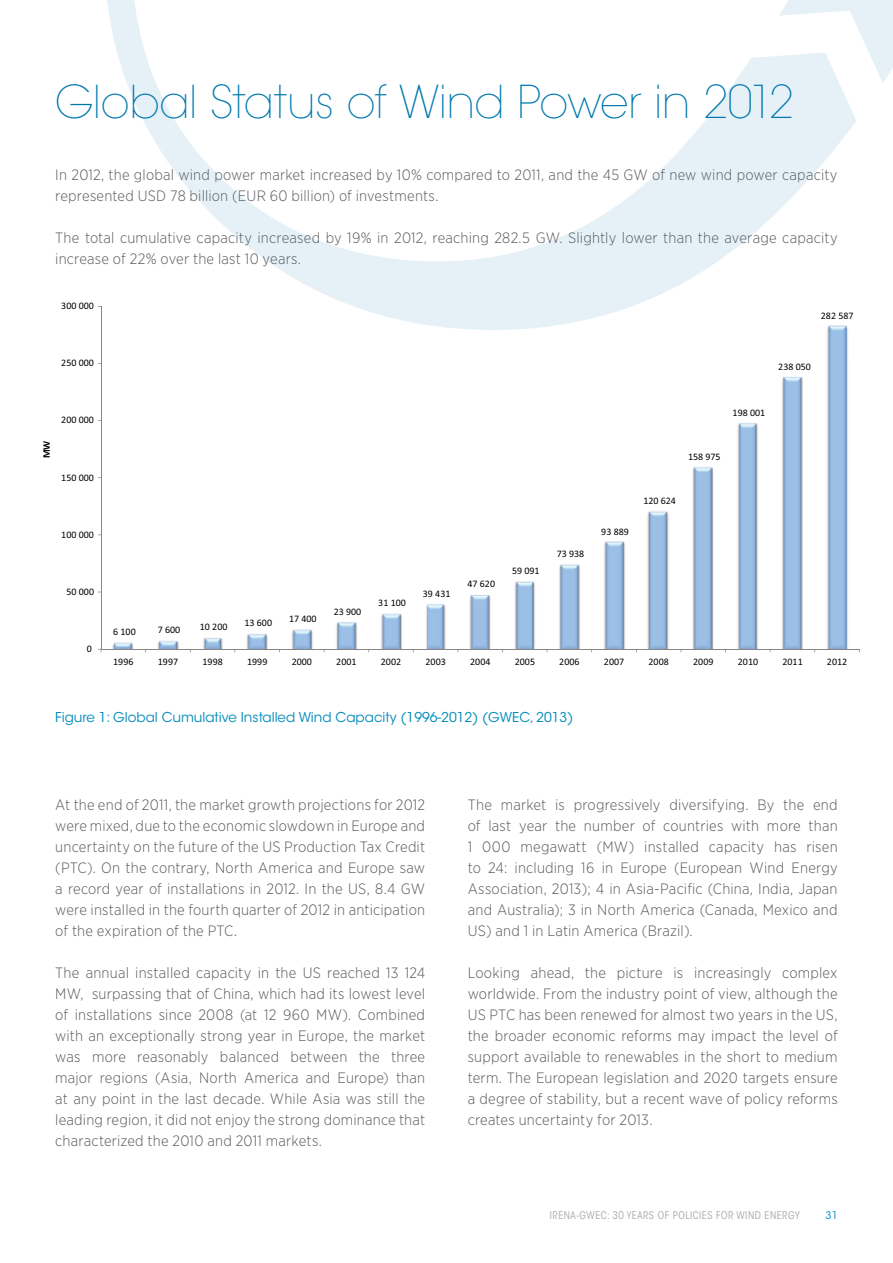
<style>
.page{position:relative;width:893px;height:1263px;background:#fff}
.page>*{position:absolute;margin:0;border:0;box-sizing:border-box;transform-origin:0 0}
.t1{font:200 45px "ITC Avant Garde Std";letter-spacing:-.015em;color:#0078ae}
.t2{font:300 15px/21px "Gotham Narrow";letter-spacing:.015em;color:#58595b;text-align:justify}
.t3{font:13.5px "ITC Avant Garde Std";color:#008abb}
.t4{font:condensed 10.5px "ITC Avant Garde Std";letter-spacing:.05em;color:#a7a9ac}
.t5{font:10.5px "ITC Avant Garde Std";color:#008abb}
.t6{font:10.05px "Calibri";color:#010101}
.t7{font:700 10.05px "Calibri";color:#010101}
</style>
<div class="page">
<img style="left:846px;top:330px;width:2px;height:30px">
<img style="left:846px;top:360px;width:2px;height:289px">
<img style="left:114px;top:330px;width:732px;height:319px">
<hr style="left:101px;top:306px;width:1px;height:343px;background:#868686">
<hr style="left:101px;top:649px;width:758px;height:1px;background:#868686">
<svg style="left:107px;top:0;width:786px;height:330px"></svg>
<h1 class="t1" style="left:55px;top:76px;width:740px">Global Status of Wind Power in 2012</h1>
<p class="t2" style="left:55px;top:164px;width:784px">In 2012, the global wind power market increased by 10% compared to 2011, and the 45 GW of new wind power capacity represented USD 78 billion (EUR 60 billion) of investments.</p>
<p class="t2" style="left:55px;top:227px;width:784px">The total cumulative capacity increased by 19% in 2012, reaching 282.5 GW. Slightly lower than the average capacity increase of 22% over the last 10 years.</p>
<p class="t6" style="left:61px;top:300px;width:34px">300 000</p>
<p class="t6" style="left:61px;top:357px;width:34px">250 000</p>
<p class="t7" style="left:40px;top:458px;width:19px;rotate:-90deg">MW</p>
<p class="t6" style="left:61px;top:414px;width:34px">200 000</p>
<p class="t6" style="left:61px;top:471px;width:34px">150 000</p>
<p class="t6" style="left:61px;top:528px;width:34px">100 000</p>
<p class="t6" style="left:66px;top:585px;width:29px">50 000</p>
<p class="t6" style="left:87px;top:642px;width:7px">0</p>
<p class="t6" style="left:113px;top:625px;width:24px">6 100</p>
<p class="t6" style="left:158px;top:624px;width:24px">7 600</p>
<p class="t6" style="left:200px;top:621px;width:29px">10 200</p>
<p class="t6" style="left:244px;top:617px;width:29px">13 600</p>
<p class="t6" style="left:289px;top:612px;width:29px">17 400</p>
<p class="t6" style="left:334px;top:605px;width:29px">23 900</p>
<p class="t6" style="left:378px;top:597px;width:29px">31 100</p>
<p class="t6" style="left:423px;top:587px;width:29px">39 431</p>
<p class="t6" style="left:467px;top:578px;width:29px">47 620</p>
<p class="t6" style="left:512px;top:565px;width:29px">59 091</p>
<p class="t6" style="left:557px;top:548px;width:29px">73 938</p>
<p class="t6" style="left:821px;top:309px;width:34px">282 587</p>
<p class="t6" style="left:601px;top:525px;width:29px">93 889</p>
<p class="t6" style="left:778px;top:360px;width:34px">238 050</p>
<p class="t6" style="left:733px;top:406px;width:34px">198 001</p>
<p class="t6" style="left:688px;top:451px;width:34px">158 975</p>
<p class="t6" style="left:643px;top:494px;width:34px">120 624</p>
<p class="t6" style="left:113px;top:655px;width:22px">1996</p>
<p class="t6" style="left:158px;top:655px;width:22px">1997</p>
<p class="t6" style="left:202px;top:655px;width:22px">1998</p>
<p class="t6" style="left:247px;top:655px;width:22px">1999</p>
<p class="t6" style="left:292px;top:655px;width:22px">2000</p>
<p class="t6" style="left:336px;top:655px;width:22px">2001</p>
<p class="t6" style="left:381px;top:655px;width:22px">2002</p>
<p class="t6" style="left:425px;top:655px;width:22px">2003</p>
<p class="t6" style="left:470px;top:655px;width:22px">2004</p>
<p class="t6" style="left:515px;top:655px;width:22px">2005</p>
<p class="t6" style="left:559px;top:655px;width:22px">2006</p>
<p class="t6" style="left:604px;top:655px;width:22px">2007</p>
<p class="t6" style="left:648px;top:655px;width:22px">2008</p>
<p class="t6" style="left:693px;top:655px;width:22px">2009</p>
<p class="t6" style="left:738px;top:655px;width:22px">2010</p>
<p class="t6" style="left:782px;top:655px;width:22px">2011</p>
<p class="t6" style="left:827px;top:655px;width:22px">2012</p>
<p class="t3" style="left:55px;top:709px;width:520px">Figure 1: Global Cumulative Installed Wind Capacity (1996-2012) (GWEC, 2013)</p>
<p class="t2" style="left:55px;top:794px;width:371px">At the end of 2011, the market growth projections for 2012 were mixed, due to the economic slowdown in Europe and uncertainty on the future of the US Production Tax Credit (PTC). On the contrary, North America and Europe saw a record year of installations in 2012. In the US, 8.4 GW were installed in the fourth quarter of 2012 in anticipation of the expiration of the PTC.</p>
<p class="t2" style="left:55px;top:962px;width:371px">The annual installed capacity in the US reached 13 124<br>MW, surpassing that of China, which had its lowest level of installations since 2008 (at 12 960 MW). Combined with an exceptionally strong year in Europe, the market was more reasonably balanced between the three major regions (Asia, North America and Europe) than at any point in the last decade. While Asia was still the leading region, it did not enjoy the strong dominance that characterized the 2010 and 2011 markets.</p>
<p class="t2" style="left:468px;top:794px;width:371px">The market is progressively diversifying. By the end of last year the number of countries with more than 1 000 megawatt (MW) installed capacity has risen to 24: including 16 in Europe (European Wind Energy Association, 2013); 4 in Asia-Pacific (China, India, Japan and Australia); 3 in North America (Canada, Mexico and US) and 1 in Latin America (Brazil).</p>
<p class="t2" style="left:468px;top:962px;width:371px">Looking ahead, the picture is increasingly complex worldwide. From the industry point of view, although the US PTC has been renewed for almost two years in the US, the broader economic reforms may impact the level of support available to renewables in the short to medium term. The European legislation and 2020 targets ensure a degree of stability, but a recent wave of policy reforms creates uncertainty for 2013.</p>
<p class="t4" style="left:550px;top:1209px;width:251px">IRENA-GWEC: 30 YEARS OF POLICIES FOR WIND ENERGY</p>
<p class="t5" style="left:826px;top:1209px;width:14px">31</p>
</div>
